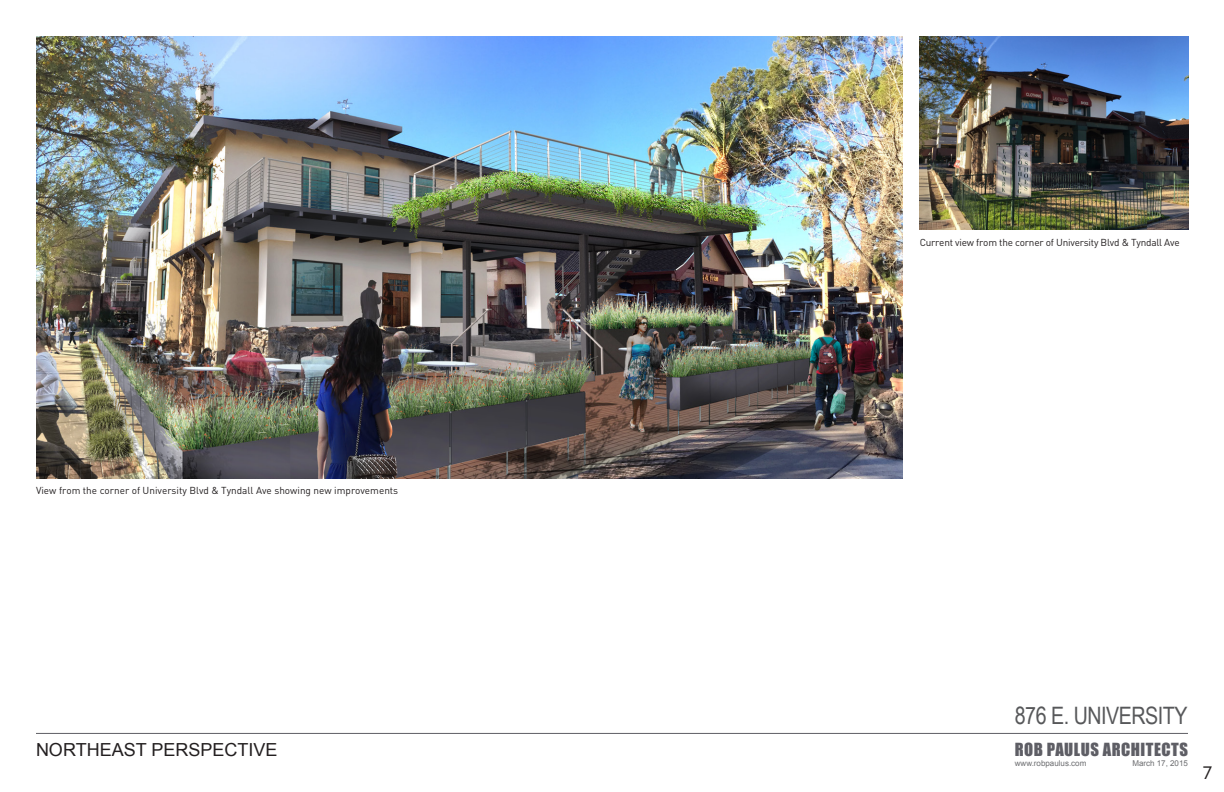
<style>
.page{position:relative;width:1224px;height:792px;background:#fff}
.page>*{position:absolute;margin:0;border:0;box-sizing:border-box;transform-origin:0 0}
.t1{font:24px "Arial Narrow";letter-spacing:-.02em;color:#57585a}
.t2{font:18px "Arial";color:#231f20}
.t3{font:18px "Intro";color:#231f20}
.t4{font:16.6px "Impact";letter-spacing:.03em;color:#5e5e65}
.t5{font:10px "DIN";color:#231f20}
.t6{font:10px "DIN";letter-spacing:-.02em;color:#231f20}
.t7{font:8px "Arial";color:#6c6d70}
</style>
<div class="page">
<img style="left:36px;top:36px;width:867px;height:442px">
<img style="left:920px;top:36px;width:269px;height:194px">
<hr style="left:36px;top:733px;width:1152px;height:1px;background:#5e5e65">
<p class="t5" style="left:36px;top:484px;width:364px">View from the corner of University Blvd &amp; Tyndall Ave showing new improvements</p>
<p class="t2" style="left:36px;top:738px;width:243px">NORTHEAST PERSPECTIVE</p>
<p class="t6" style="left:920px;top:237px;width:262px">Current view from the corner of University Blvd &amp; Tyndall Ave</p>
<h1 class="t1" style="left:1015px;top:698px;width:174px">876 E. UNIVERSITY</h1>
<h3 class="t4" style="left:1015px;top:736px;width:175px">ROB PAULUS ARCHITECTS</h3>
<p class="t7" style="left:1015px;top:758px;width:73px">www.robpaulus.com</p>
<p class="t7" style="left:1132px;top:758px;width:57px">March 17, 2015</p>
<h2 class="t3" style="left:1203px;top:762px;width:11px">7</h2>
</div>
